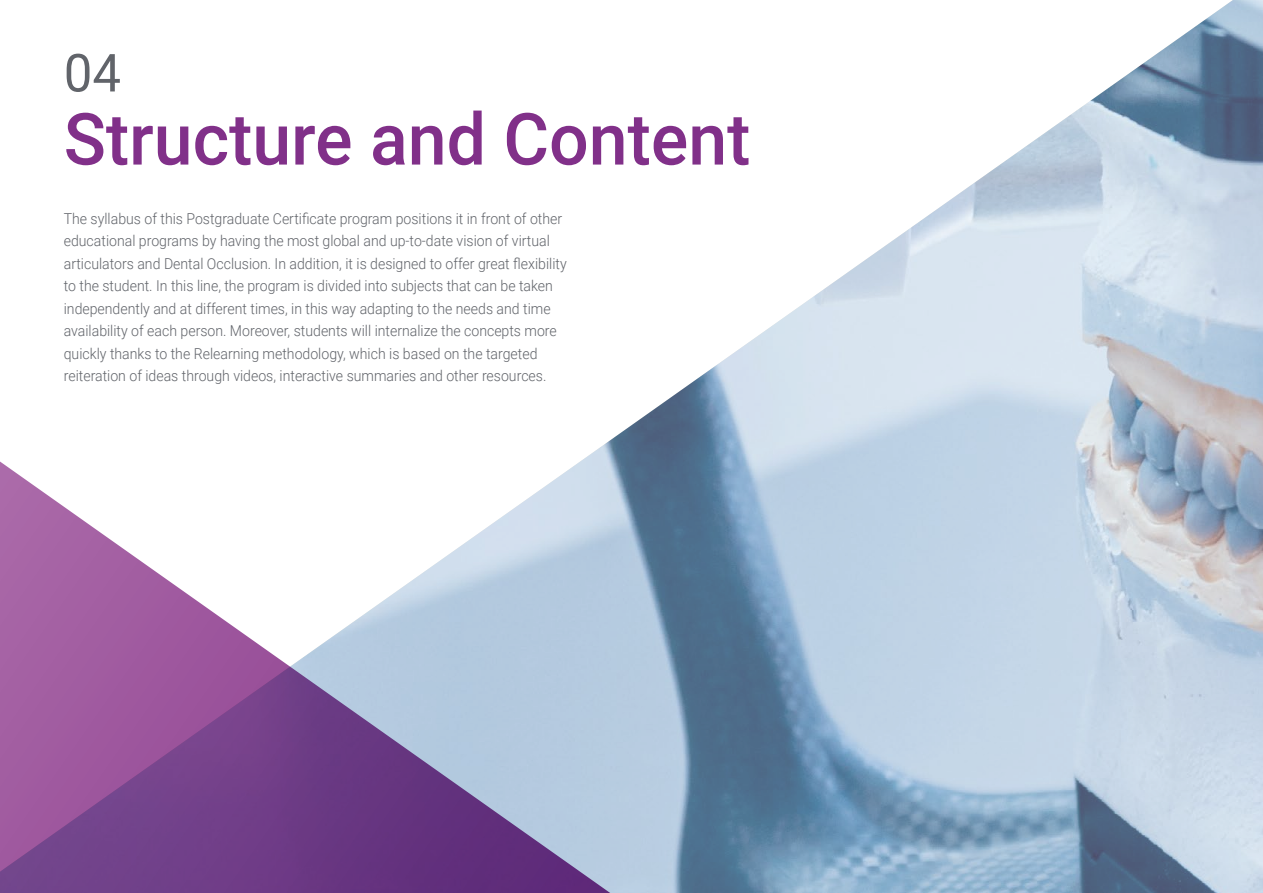
<style>
.page{position:relative;width:1263px;height:893px;background:#fff}
.page>*{position:absolute;margin:0;border:0;box-sizing:border-box;transform-origin:0 0}
.t1{font:500 72px "Roboto";color:#813089}
.t2{font:52.5px "Roboto";color:#61646a}
.t3{font:300 15px/22.5px "Roboto";color:#61646a;scale:.94 1}
</style>
<div class="page">
<img style="left:602px;top:0;width:661px;height:893px">
<svg style="left:0;top:446px;width:640px;height:447px"></svg>
<h2 class="t2" style="left:64px;top:36px;width:59px">04</h2>
<h1 class="t1" style="left:64px;top:89px;width:688px">Structure and Content</h1>
<p class="t3" style="left:64px;top:207px;width:537px">The syllabus of this Postgraduate Certificate program positions it in front of other educational programs by having the most global and up-to-date vision of virtual articulators and Dental Occlusion. In addition, it is designed to offer great flexibility to the student. In this line, the program is divided into subjects that can be taken independently and at different times, in this way adapting to the needs and time availability of each person. Moreover, students will internalize the concepts more quickly thanks to the Relearning methodology, which is based on the targeted reiteration of ideas through videos, interactive summaries and other resources.</p>
</div>
